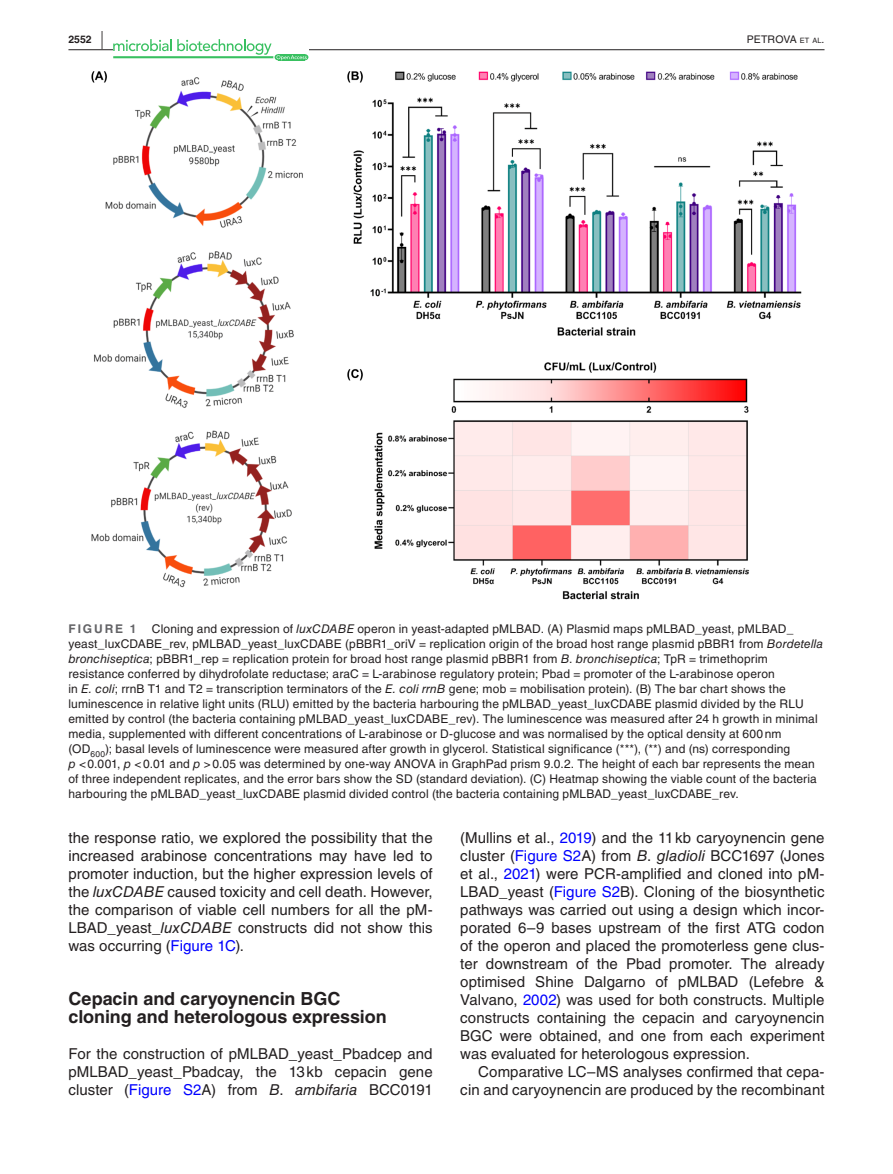
<style>
.page{position:relative;width:893px;height:1174px;background:#fff}
.page>*{position:absolute;margin:0;border:0;box-sizing:border-box;transform-origin:0 0}
.t1{font:700 18px/18px "Helvetica LT Std";letter-spacing:-.005em;color:#231f20}
.t2{font:15px/18px "Helvetica LT Std";letter-spacing:.005em;color:#231f20;text-align:justify}
.t3{font:12px/15px "Helvetica LT Std";letter-spacing:.015em;color:#231f20}
.t4{font:700 12px "Helvetica LT Std";letter-spacing:.155em;color:#636366}
.t5{font:10.5px "Helvetica LT Std";letter-spacing:.005em;color:#231f20}
.t6{font:700 10.5px "Helvetica LT Std";color:#231f20}
.s1{font-size:18px}
.s2{font-size:7.35px}
.s3{font-style:inherit}
.s4{font-style:italic}
.s5{color:#00f}
</style>
<div class="page">
<hr style="left:68px;top:49px;width:756px;height:1px;background:#231f20">
<svg style="left:113px;top:39px;width:194px;height:21px"></svg>
<img style="left:91px;top:71px;width:711px;height:529px">
<p class="t6" style="left:68px;top:33px;width:36px">2552 <span class="s1">|</span></p>
<p class="t5" style="left:747px;top:33px;width:79px">PETROVA <span class="s2">et al</span><span class="s3">.</span></p>
<p class="t3" style="left:68px;top:621px;width:756px;text-indent:84px">Cloning and expression of <span class="s4">luxCDABE</span> operon in yeast-adapted pMLBAD. (A) Plasmid maps pMLBAD_yeast, pMLBAD_ yeast_luxCDABE_rev, pMLBAD_yeast_luxCDABE (pBBR1_oriV = replication origin of the broad host range plasmid pBBR1 from <span class="s4">Bordetella bronchiseptica</span>; pBBR1_rep = replication protein for broad host range plasmid pBBR1 from <span class="s4">B</span>. <span class="s4">bronchiseptica</span>; TpR = trimethoprim resistance conferred by dihydrofolate reductase; araC = L-arabinose regulatory protein; Pbad = promoter of the L-arabinose operon<br>in <span class="s4">E. coli</span>; rrnB T1 and T2 = transcription terminators of the <span class="s4">E. coli rrnB</span> gene; mob = mobilisation protein). (B) The bar chart shows the luminescence in relative light units (RLU) emitted by the bacteria harbouring the pMLBAD_yeast_luxCDABE plasmid divided by the RLU emitted by control (the bacteria containing pMLBAD_yeast_luxCDABE_rev). The luminescence was measured after 24 h growth in minimal media, supplemented with different concentrations of L-arabinose or D-glucose and was normalised by the optical density at 600nm (OD<sub>600</sub>); basal levels of luminescence were measured after growth in glycerol. Statistical significance (***), (**) and (ns) corresponding<br><span class="s4">p</span> &lt;0.001, <span class="s4">p</span> &lt;0.01 and <span class="s4">p</span> &gt;0.05 was determined by one-way ANOVA in GraphPad prism 9.0.2. The height of each bar represents the mean of three independent replicates, and the error bars show the SD (standard deviation). (C) Heatmap showing the viable count of the bacteria harbouring the pMLBAD_yeast_luxCDABE plasmid divided control (the bacteria containing pMLBAD_yeast_luxCDABE_rev.</p>
<p class="t4" style="left:68px;top:621px;width:70px">FIGURE 1</p>
<p class="t2" style="left:68px;top:829px;width:366px">the response ratio, we explored the possibility that the increased arabinose concentrations may have led to promoter induction, but the higher expression levels of the <span class="s4">luxCDABE</span> caused toxicity and cell death. However, the comparison of viable cell numbers for all the pM-LBAD_yeast_<span class="s4">luxCDABE</span> constructs did not show this was occurring (<span class="s5">Figure 1C</span>).</p>
<h1 class="t1" style="left:68px;top:989px;width:320px">Cepacin and caryoynencin BGC cloning and heterologous expression</h1>
<p class="t2" style="left:68px;top:1045px;width:366px">For the construction of pMLBAD_yeast_Pbadcep and pMLBAD_yeast_Pbadcay, the 13kb cepacin gene cluster (<span class="s5">Figure S2</span>A) from <span class="s4">B</span>. <span class="s4">ambifaria</span> BCC0191</p>
<p class="t2" style="left:460px;top:829px;width:366px">(Mullins et al., <span class="s5">2019</span>) and the 11kb caryoynencin gene cluster (<span class="s5">Figure S2</span>A) from <span class="s4">B</span>. <span class="s4">gladioli</span> BCC1697 (Jones et al., <span class="s5">2021</span>) were PCR-amplified and cloned into pM-LBAD_yeast (<span class="s5">Figure S2</span>B). Cloning of the biosynthetic pathways was carried out using a design which incor&shy;porated 6–9 bases upstream of the first ATG codon of the operon and placed the promoterless gene clus&shy;ter downstream of the Pbad promoter. The already optimised Shine Dalgarno of pMLBAD (Lefebre &amp; Valvano, <span class="s5">2002</span>) was used for both constructs. Multiple constructs containing the cepacin and caryoynencin BGC were obtained, and one from each experiment was evaluated for heterologous expression.</p>
<p class="t2" style="left:460px;top:1063px;width:366px;text-align:right">Comparative LC–MS analyses confirmed that cepa&shy;cin and caryoynencin are produced by the recombinant</p>
</div>
